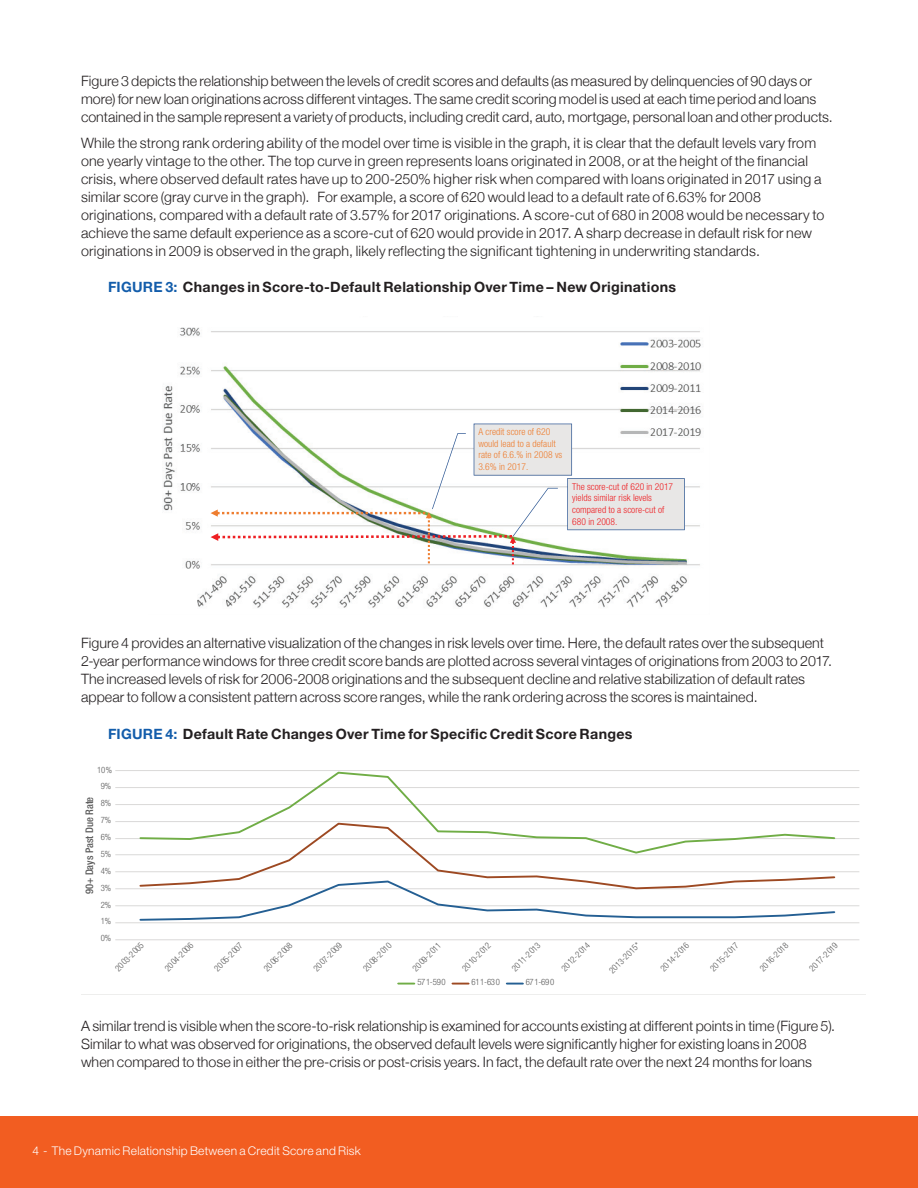
<style>
.page{position:relative;width:918px;height:1188px;background:#fff}
.page>*{position:absolute;margin:0;border:0;box-sizing:border-box;transform-origin:0 0}
.t1{font:300 14.25px/18px "Helvetica Neue";letter-spacing:.005em;color:#231f20}
.t2{font:700 14.25px "Helvetica Neue LT Std";letter-spacing:.02em;color:#231f20}
.t3{font:300 12px "Helvetica Neue LT Std";letter-spacing:.02em;color:#fff}
.t4{font:500 condensed 10.5px "Helvetica Neue";color:#595959}
.t5{font:300 condensed 9.6px/11.6px "Helvetica Neue";color:#ee1f23}
.t6{font:300 condensed 9.6px/11.6px "Helvetica Neue";letter-spacing:.005em;color:#ee7d2f}
.t7{font:300 condensed 8.7px "Helvetica Neue";letter-spacing:-.035em;color:#595959}
.s1{color:#135dab}
</style>
<div class="page">
<div style="left:0;top:1116px;width:918px;height:72px;background:#f25d21"></div>
<svg style="left:115px;top:770px;width:745px;height:215px"></svg>
<img style="left:162px;top:327px;width:540px;height:282px">
<svg style="left:211px;top:424px;width:474px;height:140px"></svg>
<p class="t1" style="left:81px;top:71px;width:753px">Figure 3 depicts the relationship between the levels of credit scores and defaults (as measured by delinquencies of 90 days or more) for new loan originations across different vintages. The same credit scoring model is used at each time period and loans contained in the sample represent a variety of products, including credit card, auto, mortgage, personal loan and other products.</p>
<p class="t1" style="left:81px;top:133px;width:745px">While the strong rank ordering ability of the model over time is visible in the graph, it is clear that the default levels vary from one yearly vintage to the other. The top curve in green represents loans originated in 2008, or at the height of the financial crisis, where observed default rates have up to 200-250% higher risk when compared with loans originated in 2017 using a similar score (gray curve in the graph). For example, a score of 620 would lead to a default rate of 6.63% for 2008 originations, compared with a default rate of 3.57% for 2017 originations. A score-cut of 680 in 2008 would be necessary to achieve the same default experience as a score-cut of 620 would provide in 2017. A sharp decrease in default risk for new originations in 2009 is observed in the graph, likely reflecting the significant tightening in underwriting standards.</p>
<p class="t2" style="left:108px;top:278px;width:570px"><span class="s1">FIGURE 3:</span> Changes in Score-to-Default Relationship Over Time – New Originations</p>
<p class="t6" style="left:478px;top:426px;width:85px">A credit score of 620 would lead to a default rate of 6.6.% in 2008 vs<br>3.6% in 2017.</p>
<p class="t5" style="left:572px;top:481px;width:102px">The score-cut of 620 in 2017 yields similar risk levels compared to a score-cut of<br>680 in 2008.</p>
<p class="t1" style="left:81px;top:633px;width:753px">Figure 4 provides an alternative visualization of the changes in risk levels over time. Here, the default rates over the subsequent 2-year performance windows for three credit score bands are plotted across several vintages of originations from 2003 to 2017.<br>The increased levels of risk for 2006-2008 originations and the subsequent decline and relative stabilization of default rates appear to follow a consistent pattern across score ranges, while the rank ordering across the scores is maintained.</p>
<p class="t2" style="left:108px;top:725px;width:526px"><span class="s1">FIGURE 4:</span> Default Rate Changes Over Time for Specific Credit Score Ranges</p>
<p class="t7" style="left:97px;top:765px;width:17px">10%</p>
<p class="t7" style="left:101px;top:781px;width:12px">9%</p>
<p class="t4" style="left:83px;top:894px;width:99px;rotate:-90deg">90+ Days Past Due Rate</p>
<p class="t7" style="left:101px;top:798px;width:12px">8%</p>
<p class="t7" style="left:101px;top:815px;width:12px">7%</p>
<p class="t7" style="left:101px;top:832px;width:12px">6%</p>
<p class="t7" style="left:101px;top:849px;width:12px">5%</p>
<p class="t7" style="left:101px;top:866px;width:12px">4%</p>
<p class="t7" style="left:101px;top:883px;width:12px">3%</p>
<p class="t7" style="left:101px;top:900px;width:12px">2%</p>
<p class="t7" style="left:101px;top:916px;width:12px">1%</p>
<p class="t7" style="left:101px;top:933px;width:12px">0%</p>
<p class="t7" style="left:113px;top:966px;width:38px;rotate:-45deg">2003-2005</p>
<p class="t7" style="left:163px;top:966px;width:38px;rotate:-45deg">2004-2006</p>
<p class="t7" style="left:212px;top:966px;width:38px;rotate:-45deg">2005-2007</p>
<p class="t7" style="left:262px;top:966px;width:38px;rotate:-45deg">2006-2008</p>
<p class="t7" style="left:311px;top:966px;width:38px;rotate:-45deg">2007-2009</p>
<p class="t7" style="left:361px;top:966px;width:38px;rotate:-45deg">2008-2010</p>
<p class="t7" style="left:411px;top:966px;width:38px;rotate:-45deg">2009-2011</p>
<p class="t7" style="left:460px;top:966px;width:38px;rotate:-45deg">2010-2012</p>
<p class="t7" style="left:510px;top:966px;width:38px;rotate:-45deg">2011-2013</p>
<p class="t7" style="left:559px;top:966px;width:38px;rotate:-45deg">2012-2014</p>
<p class="t7" style="left:607px;top:968px;width:41px;rotate:-45deg">2013-2015*</p>
<p class="t7" style="left:658px;top:966px;width:38px;rotate:-45deg">2014-2016</p>
<p class="t7" style="left:708px;top:966px;width:38px;rotate:-45deg">2015-2017</p>
<p class="t7" style="left:758px;top:966px;width:38px;rotate:-45deg">2016-2018</p>
<p class="t7" style="left:807px;top:966px;width:38px;rotate:-45deg">2017-2019</p>
<p class="t7" style="left:417px;top:977px;width:30px">571-590</p>
<p class="t7" style="left:472px;top:977px;width:30px">611-630</p>
<p class="t7" style="left:526px;top:977px;width:30px">671-690</p>
<p class="t1" style="left:81px;top:1016px;width:756px">A similar trend is visible when the score-to-risk relationship is examined for accounts existing at different points in time (Figure 5).<br>Similar to what was observed for originations, the observed default levels were significantly higher for existing loans in 2008 when compared to those in either the pre-crisis or post-crisis years. In fact, the default rate over the next 24 months for loans</p>
<p class="t3" style="left:32px;top:1143px;width:330px">4 - The Dynamic Relationship Between a Credit Score and Risk</p>
</div>
